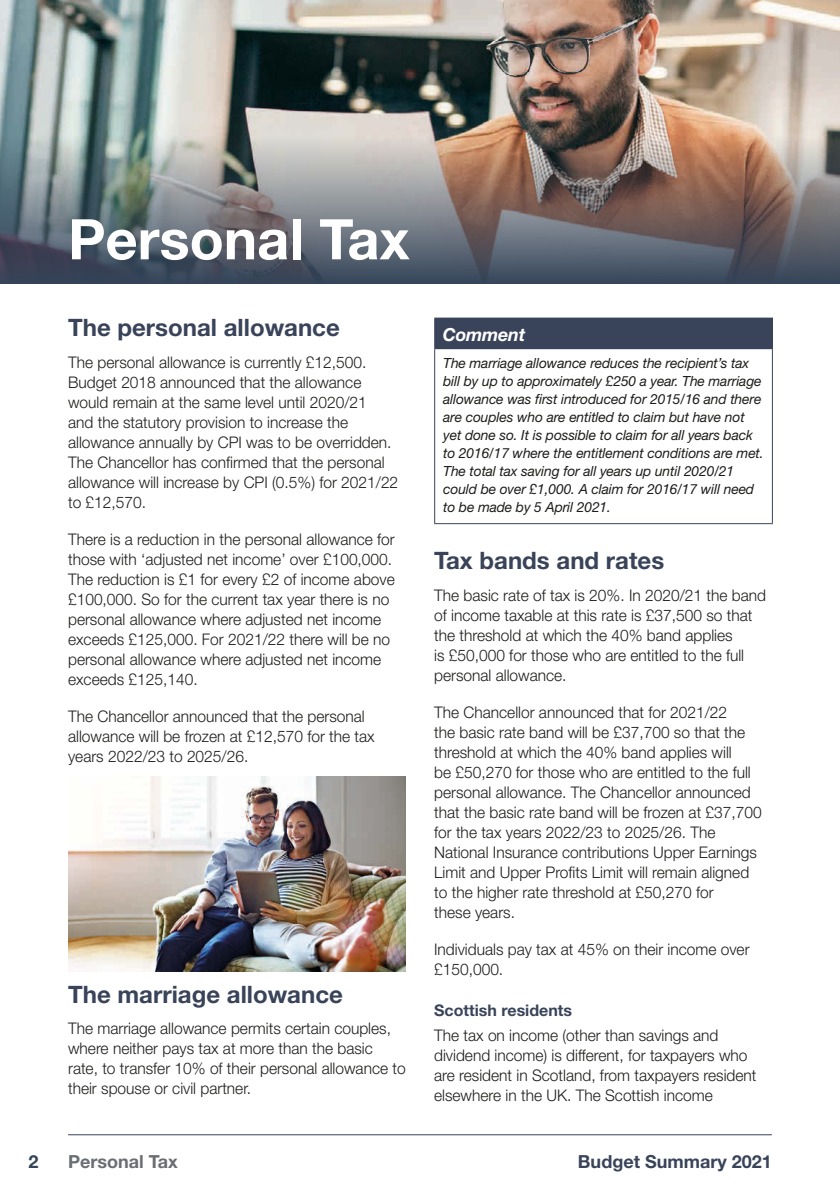
<style>
.page{position:relative;width:840px;height:1191px;background:#fff}
.page>*{position:absolute;margin:0;border:0;box-sizing:border-box;transform-origin:0 0}
.t1{font:700 56px "Helvetica Neue";color:#fff}
.t2{font:700 24px "Helvetica Neue";color:#394359}
.t3{font:700 18px "Helvetica Neue";color:#394359}
.t4{font:700 18px "Helvetica Neue";color:#6a6d71}
.t5{font:italic 700 18px "Helvetica Neue";letter-spacing:-.01em;color:#fff}
.t6{font:700 18px "Helvetica Neue";color:#344459}
.t7{font:300 16px/20px "Helvetica Neue";color:#1d1d1b}
.t8{font:700 16px "Helvetica Neue";color:#394359}
.t9{font:italic 14px/18px "Helvetica Neue";letter-spacing:-.01em;color:#1d1d1b}
</style>
<div class="page">
<img style="left:0;top:0;width:839px;height:136px">
<img style="left:0;top:136px;width:839px;height:147px">
<div style="left:434px;top:318px;width:338px;height:31px;background:#394359"></div>
<hr style="left:434px;top:349px;width:1px;height:174px;background:#394359">
<hr style="left:771px;top:349px;width:1px;height:174px;background:#394359">
<hr style="left:434px;top:523px;width:338px;height:1px;background:#394359">
<hr style="left:434px;top:317px;width:338px;height:1px;background:#394359">
<img style="left:68px;top:777px;width:337px;height:194px">
<hr style="left:68px;top:1134px;width:703px;height:1px;background:#394359">
<h1 class="t1" style="left:68px;top:205px;width:343px">Personal Tax</h1>
<h2 class="t2" style="left:68px;top:313px;width:273px">The personal allowance</h2>
<p class="t7" style="left:68px;top:352px;width:331px">The personal allowance is currently £12,500.<br>Budget 2018 announced that the allowance would remain at the same level until 2020/21<br>and the statutory provision to increase the allowance annually by CPI was to be overridden.<br>The Chancellor has confirmed that the personal allowance will increase by CPI (0.5%) for 2021/22 to £12,570.</p>
<p class="t7" style="left:68px;top:529px;width:328px">There is a reduction in the personal allowance for those with ‘adjusted net income’ over £100,000.<br>The reduction is £1 for every £2 of income above £100,000. So for the current tax year there is no personal allowance where adjusted net income exceeds £125,000. For 2021/22 there will be no personal allowance where adjusted net income exceeds £125,140.</p>
<p class="t7" style="left:68px;top:706px;width:308px">The Chancellor announced that the personal allowance will be frozen at £12,570 for the tax years 2022/23 to 2025/26.</p>
<h2 class="t2" style="left:68px;top:979px;width:276px">The marriage allowance</h2>
<p class="t7" style="left:68px;top:1018px;width:339px">The marriage allowance permits certain couples, where neither pays tax at more than the basic rate, to transfer 10% of their personal allowance to their spouse or civil partner.</p>
<p class="t5" style="left:442px;top:323px;width:84px">Comment</p>
<p class="t9" style="left:443px;top:354px;width:322px">The marriage allowance reduces the recipient’s tax bill by up to approximately £250 a year. The marriage allowance was first introduced for 2015/16 and there are couples who are entitled to claim but have not yet done so. It is possible to claim for all years back to 2016/17 where the entitlement conditions are met.<br>The total tax saving for all years up until 2020/21 could be over £1,000. A claim for 2016/17 will need to be made by 5 April 2021.</p>
<h2 class="t2" style="left:434px;top:546px;width:231px">Tax bands and rates</h2>
<p class="t7" style="left:434px;top:584px;width:333px">The basic rate of tax is 20%. In 2020/21 the band of income taxable at this rate is £37,500 so that the threshold at which the 40% band applies<br>is £50,000 for those who are entitled to the full personal allowance.</p>
<p class="t7" style="left:434px;top:701px;width:329px">The Chancellor announced that for 2021/22<br>the basic rate band will be £37,700 so that the threshold at which the 40% band applies will<br>be £50,270 for those who are entitled to the full personal allowance. The Chancellor announced that the basic rate band will be frozen at £37,700 for the tax years 2022/23 to 2025/26. The National Insurance contributions Upper Earnings Limit and Upper Profits Limit will remain aligned to the higher rate threshold at £50,270 for<br>these years.</p>
<p class="t7" style="left:434px;top:938px;width:317px">Individuals pay tax at 45% on their income over £150,000.</p>
<p class="t8" style="left:434px;top:1000px;width:139px">Scottish residents</p>
<p class="t7" style="left:434px;top:1025px;width:324px">The tax on income (other than savings and dividend income) is different, for taxpayers who are resident in Scotland, from taxpayers resident elsewhere in the UK. The Scottish income</p>
<p class="t6" style="left:28px;top:1150px;width:12px">2</p>
<p class="t4" style="left:68px;top:1150px;width:111px">Personal Tax</p>
<p class="t3" style="left:577px;top:1150px;width:195px">Budget Summary 2021</p>
</div>
